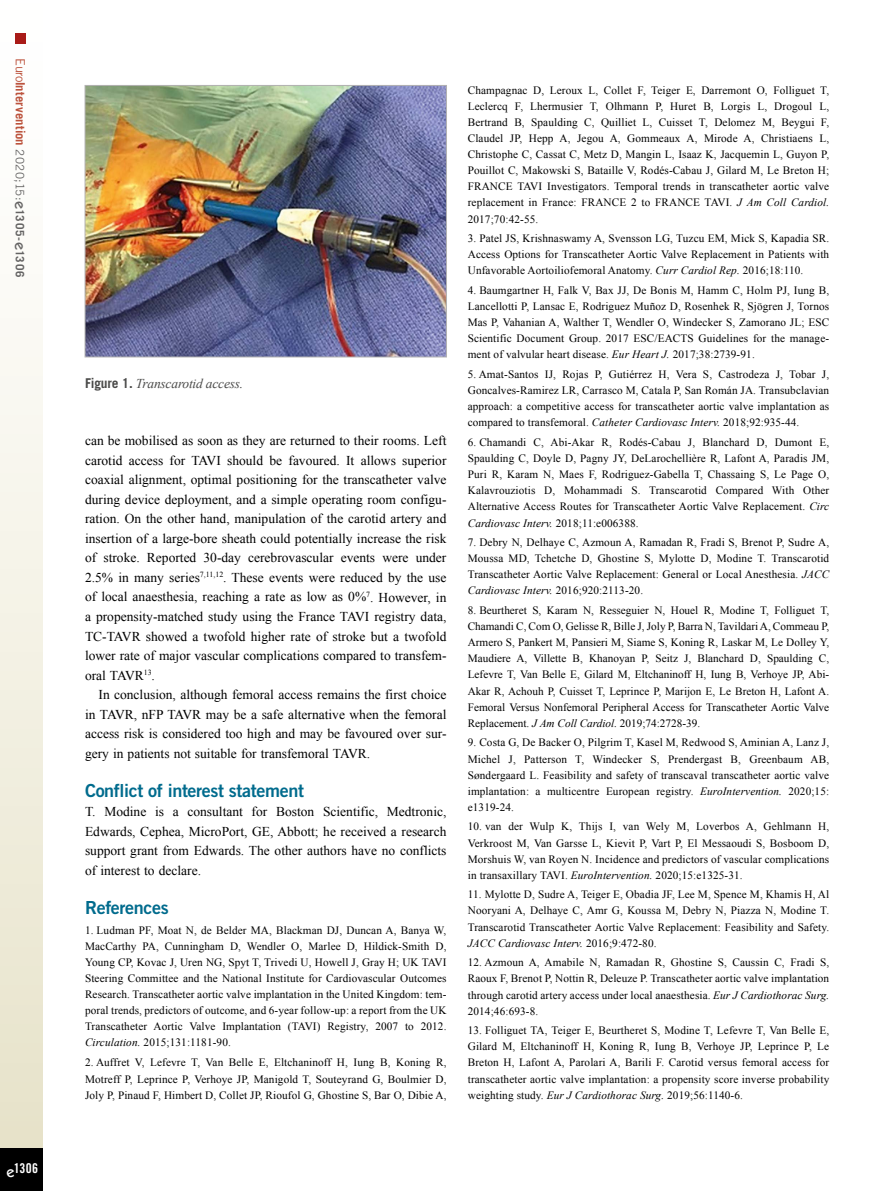
<style>
.page{position:relative;width:893px;height:1191px;background:#fff}
.page>*{position:absolute;margin:0;border:0;box-sizing:border-box;transform-origin:0 0}
.t1{font:18px "Trade Gothic LT Std Bd 2";letter-spacing:-.02em;color:#006b8d}
.t2{font:13.5px/19.5px "Times New Roman";color:#000;text-align:justify}
.t3{font:italic 13.5px "Times New Roman";letter-spacing:-.015em;color:#4a4a49}
.t4{font:13.5px "Trade Gothic LT Std Bd Cn 20";color:#fff}
.t5{font:700 12.75px "Trade Gothic LT Std";letter-spacing:.005em;color:#bc533d}
.t6{font:11.25px/16px "Times New Roman";letter-spacing:.01em;color:#000;text-align:justify}
.s1{font-weight:400}
.s2{font-weight:400;font-size:11.7px;color:#646363}
.s3{font-family:"ITC Kabel Std";font-weight:500;font-size:15px;color:#646363}
.s4{font-size:11.7px;color:#646363}
.s5{font-family:"ITC Kabel Std";font-weight:500;font-size:15px}
.s6{font-family:"Trade Gothic LT Std";font-weight:700;font-style:normal}
.s7{font-style:italic}
</style>
<div class="page">
<div style="left:0;top:0;width:43px;height:1191px;background:linear-gradient(to bottom,#fff,#e7e2c9)"></div>
<div style="left:0;top:1148px;width:43px;height:43px;background:#000"></div>
<div style="left:16px;top:34px;width:10px;height:10px;background:#a91b18"></div>
<img style="left:87px;top:87px;width:358px;height:268px">
<div style="left:85px;top:85px;width:362px;height:272px;border:1px solid #b3b2b2"></div>
<p class="t5" style="left:28px;top:58px;width:220px;rotate:90deg"><span class="s1">Euro</span>Intervention <span class="s2">2020;15:</span><span class="s3">e</span><span class="s4">1305-</span><span class="s3">e</span><span class="s4">1306</span></p>
<p class="t4" style="left:6px;top:1160px;width:33px"><span class="s5">e</span>1306</p>
<p class="t3" style="left:85px;top:374px;width:160px"><span class="s6">Figure 1.</span> Transcarotid access.</p>
<p class="t2" style="left:85px;top:431px;width:363px">can be mobilised as soon as they are returned to their rooms. Left carotid access for TAVI should be favoured. It allows superior coaxial alignment, optimal positioning for the transcatheter valve during device deployment, and a simple operating room configu&shy;ration. On the other hand, manipulation of the carotid artery and insertion of a large-bore sheath could potentially increase the risk of stroke. Reported 30-day cerebrovascular events were under 2.5% in many series<sup>7,11,12</sup>. These events were reduced by the use of local anaesthesia, reaching a rate as low as 0%<sup>7</sup>. However, in a propensity-matched study using the France TAVI registry data, TC-TAVR showed a twofold higher rate of stroke but a twofold lower rate of major vascular complications compared to transfem&shy;oral TAVR<sup>13</sup>.</p>
<p class="t2" style="left:85px;top:684px;width:363px;text-indent:14px">In conclusion, although femoral access remains the first choice in TAVR, nFP TAVR may be a safe alternative when the femoral access risk is considered too high and may be favoured over sur&shy;gery in patients not suitable for transfemoral TAVR.</p>
<h1 class="t1" style="left:85px;top:779px;width:220px">Conflict of interest statement</h1>
<p class="t2" style="left:85px;top:801px;width:363px">T. Modine is a consultant for Boston Scientific, Medtronic, Edwards, Cephea, MicroPort, GE, Abbott; he received a research support grant from Edwards. The other authors have no conflicts of interest to declare.</p>
<h1 class="t1" style="left:85px;top:896px;width:85px">References</h1>
<p class="t6" style="left:85px;top:921px;width:363px">1. Ludman PF, Moat N, de Belder MA, Blackman DJ, Duncan A, Banya W, MacCarthy PA, Cunningham D, Wendler O, Marlee D, Hildick-Smith D, Young CP, Kovac J, Uren NG, Spyt T, Trivedi U, Howell J, Gray H; UK TAVI Steering Committee and the National Institute for Cardiovascular Outcomes Research. Transcatheter aortic valve implantation in the United Kingdom: tem&shy;poral trends, predictors of outcome, and 6-year follow-up: a report from the UK Transcatheter Aortic Valve Implantation (TAVI) Registry, 2007 to 2012.<br><span class="s7">Circulation.</span> 2015;131:1181-90.</p>
<p class="t6" style="left:85px;top:1054px;width:363px">2. Auffret V, Lefevre T, Van Belle E, Eltchaninoff H, Iung B, Koning R, Motreff P, Leprince P, Verhoye JP, Manigold T, Souteyrand G, Boulmier D, Joly P, Pinaud F, Himbert D, Collet JP, Rioufol G, Ghostine S, Bar O, Dibie A,</p>
<p class="t6" style="left:468px;top:82px;width:363px">Champagnac D, Leroux L, Collet F, Teiger E, Darremont O, Folliguet T, Leclercq F, Lhermusier T, Olhmann P, Huret B, Lorgis L, Drogoul L, Bertrand B, Spaulding C, Quilliet L, Cuisset T, Delomez M, Beygui F, Claudel JP, Hepp A, Jegou A, Gommeaux A, Mirode A, Christiaens L, Christophe C, Cassat C, Metz D, Mangin L, Isaaz K, Jacquemin L, Guyon P, Pouillot C, Makowski S, Bataille V, Rodés-Cabau J, Gilard M, Le Breton H; FRANCE TAVI Investigators. Temporal trends in transcatheter aortic valve replacement in France: FRANCE 2 to FRANCE TAVI. <span class="s7">J Am Coll Cardiol.<br></span>2017;70:42-55.</p>
<p class="t6" style="left:468px;top:230px;width:363px">3. Patel JS, Krishnaswamy A, Svensson LG, Tuzcu EM, Mick S, Kapadia SR.<br>Access Options for Transcatheter Aortic Valve Replacement in Patients with Unfavorable Aortoiliofemoral Anatomy. <span class="s7">Curr Cardiol Rep.</span> 2016;18:110.</p>
<p class="t6" style="left:468px;top:282px;width:363px">4. Baumgartner H, Falk V, Bax JJ, De Bonis M, Hamm C, Holm PJ, Iung B, Lancellotti P, Lansac E, Rodriguez Muñoz D, Rosenhek R, Sjögren J, Tornos Mas P, Vahanian A, Walther T, Wendler O, Windecker S, Zamorano JL; ESC Scientific Document Group. 2017 ESC/EACTS Guidelines for the manage&shy;ment of valvular heart disease. <span class="s7">Eur Heart J.</span> 2017;38:2739-91.</p>
<p class="t6" style="left:468px;top:366px;width:363px">5. Amat-Santos IJ, Rojas P, Gutiérrez H, Vera S, Castrodeza J, Tobar J, Goncalves-Ramirez LR, Carrasco M, Catala P, San Román JA. Transubclavian approach: a competitive access for transcatheter aortic valve implantation as compared to transfemoral. <span class="s7">Catheter Cardiovasc Interv.</span> 2018;92:935-44.</p>
<p class="t6" style="left:468px;top:434px;width:363px">6. Chamandi C, Abi-Akar R, Rodés-Cabau J, Blanchard D, Dumont E, Spaulding C, Doyle D, Pagny JY, DeLarochellière R, Lafont A, Paradis JM, Puri R, Karam N, Maes F, Rodriguez-Gabella T, Chassaing S, Le Page O, Kalavrouziotis D, Mohammadi S. Transcarotid Compared With Other Alternative Access Routes for Transcatheter Aortic Valve Replacement. <span class="s7">Circ Cardiovasc Interv.</span> 2018;11:e006388.</p>
<p class="t6" style="left:468px;top:534px;width:363px">7. Debry N, Delhaye C, Azmoun A, Ramadan R, Fradi S, Brenot P, Sudre A, Moussa MD, Tchetche D, Ghostine S, Mylotte D, Modine T. Transcarotid Transcatheter Aortic Valve Replacement: General or Local Anesthesia. <span class="s7">JACC Cardiovasc Interv.</span> 2016;920:2113-20.</p>
<p class="t6" style="left:468px;top:602px;width:363px">8. Beurtheret S, Karam N, Resseguier N, Houel R, Modine T, Folliguet T, Chamandi C, Com O, Gelisse R, Bille J, Joly P, Barra N, Tavildari A, Commeau P, Armero S, Pankert M, Pansieri M, Siame S, Koning R, Laskar M, Le Dolley Y, Maudiere A, Villette B, Khanoyan P, Seitz J, Blanchard D, Spaulding C, Lefevre T, Van Belle E, Gilard M, Eltchaninoff H, Iung B, Verhoye JP, Abi-Akar R, Achouh P, Cuisset T, Leprince P, Marijon E, Le Breton H, Lafont A.<br>Femoral Versus Nonfemoral Peripheral Access for Transcatheter Aortic Valve Replacement. <span class="s7">J Am Coll Cardiol.</span> 2019;74:2728-39.</p>
<p class="t6" style="left:468px;top:734px;width:363px">9. Costa G, De Backer O, Pilgrim T, Kasel M, Redwood S, Aminian A, Lanz J, Michel J, Patterson T, Windecker S, Prendergast B, Greenbaum AB, Søndergaard L. Feasibility and safety of transcaval transcatheter aortic valve implantation: a multicentre European registry. <span class="s7">EuroIntervention.</span> 2020;15: e1319-24.</p>
<p class="t6" style="left:468px;top:818px;width:363px">10. van der Wulp K, Thijs I, van Wely M, Loverbos A, Gehlmann H, Verkroost M, Van Garsse L, Kievit P, Vart P, El Messaoudi S, Bosboom D, Morshuis W, van Royen N. Incidence and predictors of vascular complications in transaxillary TAVI. <span class="s7">EuroIntervention.</span> 2020;15:e1325-31.</p>
<p class="t6" style="left:468px;top:886px;width:363px">11. Mylotte D, Sudre A, Teiger E, Obadia JF, Lee M, Spence M, Khamis H, Al Nooryani A, Delhaye C, Amr G, Koussa M, Debry N, Piazza N, Modine T.<br>Transcarotid Transcatheter Aortic Valve Replacement: Feasibility and Safety.<br><span class="s7">JACC Cardiovasc Interv.</span> 2016;9:472-80.</p>
<p class="t6" style="left:468px;top:954px;width:363px">12. Azmoun A, Amabile N, Ramadan R, Ghostine S, Caussin C, Fradi S, Raoux F, Brenot P, Nottin R, Deleuze P. Transcatheter aortic valve implantation through carotid artery access under local anaesthesia. <span class="s7">Eur J Cardiothorac Surg.<br></span>2014;46:693-8.</p>
<p class="t6" style="left:468px;top:1022px;width:363px">13. Folliguet TA, Teiger E, Beurtheret S, Modine T, Lefevre T, Van Belle E, Gilard M, Eltchaninoff H, Koning R, Iung B, Verhoye JP, Leprince P, Le Breton H, Lafont A, Parolari A, Barili F. Carotid versus femoral access for transcatheter aortic valve implantation: a propensity score inverse probability weighting study. <span class="s7">Eur J Cardiothorac Surg.</span> 2019;56:1140-6.</p>
</div>
